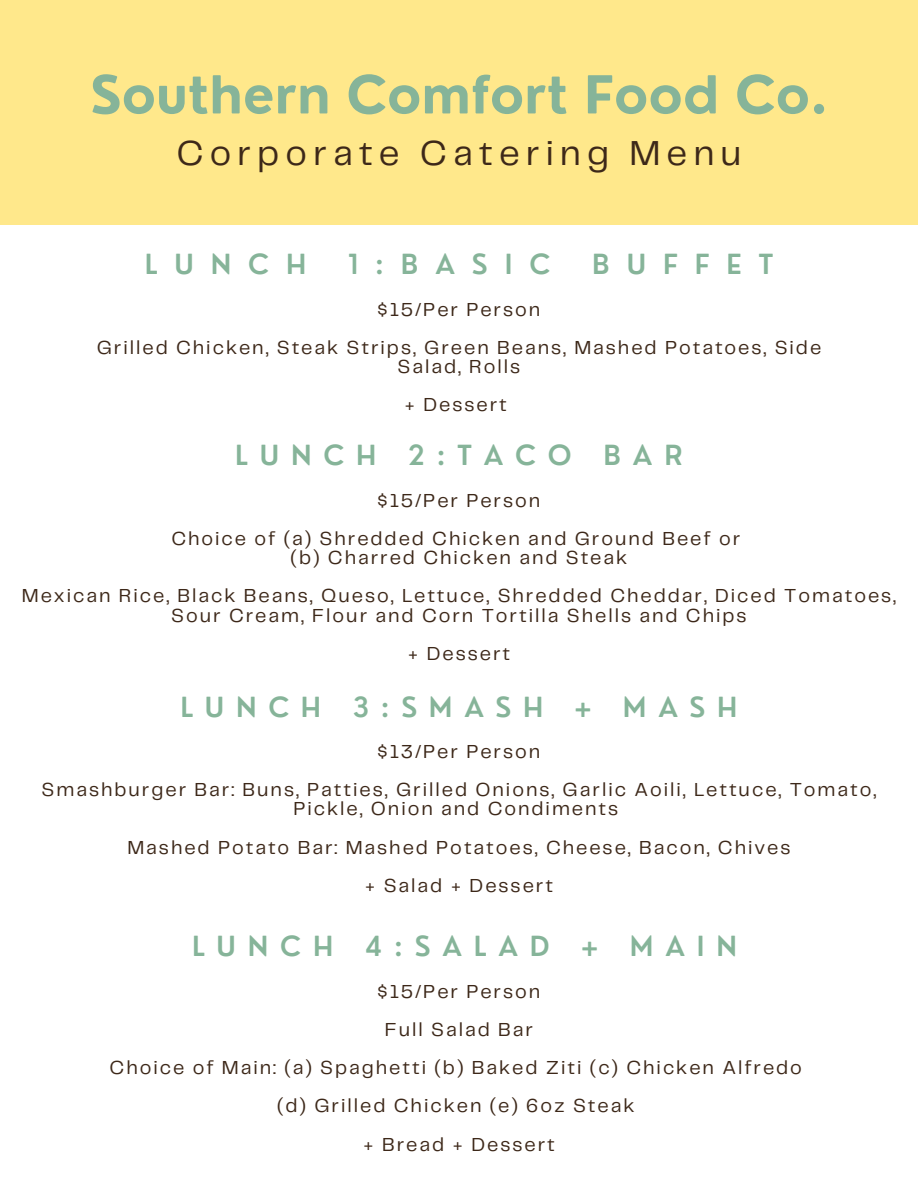
<style>
.page{position:relative;width:918px;height:1188px;background:#fff}
.page>*{position:absolute;margin:0;border:0;box-sizing:border-box;transform-origin:0 0}
.t1{font:700 51px "Nourd";color:#86b499}
.t2{font:36px "Telegraf";letter-spacing:.17em;color:#3d2819}
.t3{font:600 27px "Nourd";letter-spacing:.44em;color:#86b499}
.t4{font:19.5px/19.2px "Telegraf";letter-spacing:.1em;color:#3d2819;text-align:center}
</style>
<div class="page">
<div style="left:0;top:0;width:918px;height:225px;background:#ffe88b"></div>
<p class="t1" style="left:90px;top:62px;width:739px">Southern Comfort Food Co.</p>
<p class="t2" style="left:176px;top:138px;width:567px">Corporate Catering Menu</p>
<p class="t3" style="left:145px;top:247px;width:163px">LUNCH</p>
<p class="t3" style="left:348px;top:247px;width:204px">1:BASIC</p>
<p class="t3" style="left:592px;top:247px;width:182px">BUFFET</p>
<p class="t4" style="left:378px;top:300px;width:164px">$15/Per Person</p>
<p class="t4" style="left:97px;top:339px;width:726px">Grilled Chicken, Steak Strips, Green Beans, Mashed Potatoes, Side<br>Salad, Rolls</p>
<h3 class="t4" style="left:405px;top:396px;width:104px">+ Dessert</h3>
<p class="t3" style="left:235px;top:438px;width:449px">LUNCH 2:TACO BAR</p>
<h1 class="t4" style="left:378px;top:492px;width:164px">$15/Per Person</h1>
<h2 class="t4" style="left:171px;top:530px;width:570px">Choice of (a) Shredded Chicken and Ground Beef or</h2>
<h3 class="t4" style="left:291px;top:549px;width:338px">(b) Charred Chicken and Steak</h3>
<p class="t4" style="left:22px;top:587px;width:876px">Mexican Rice, Black Beans, Queso, Lettuce, Shredded Cheddar, Diced Tomatoes,<br>Sour Cream, Flour and Corn Tortilla Shells and Chips</p>
<p class="t4" style="left:408px;top:645px;width:104px">+ Dessert</p>
<p class="t3" style="left:181px;top:690px;width:558px">LUNCH 3:SMASH + MASH</p>
<p class="t4" style="left:378px;top:743px;width:164px">$13/Per Person</p>
<h3 class="t4" style="left:42px;top:781px;width:836px">Smashburger Bar: Buns, Patties, Grilled Onions, Garlic Aoili, Lettuce, Tomato,<br>Pickle, Onion and Condiments</h3>
<p class="t4" style="left:127px;top:839px;width:665px">Mashed Potato Bar: Mashed Potatoes, Cheese, Bacon, Chives</p>
<p class="t4" style="left:365px;top:877px;width:190px">+ Salad + Dessert</p>
<p class="t3" style="left:192px;top:929px;width:547px">LUNCH 4:SALAD + MAIN</p>
<h3 class="t4" style="left:378px;top:983px;width:164px">$15/Per Person</h3>
<p class="t4" style="left:385px;top:1021px;width:150px">Full Salad Bar</p>
<p class="t4" style="left:110px;top:1059px;width:694px">Choice of Main: (a) Spaghetti (b) Baked Ziti (c) Chicken Alfredo</p>
<p class="t4" style="left:277px;top:1097px;width:359px">(d) Grilled Chicken (e) 6oz Steak</p>
<p class="t4" style="left:363px;top:1136px;width:193px">+ Bread + Dessert</p>
</div>
